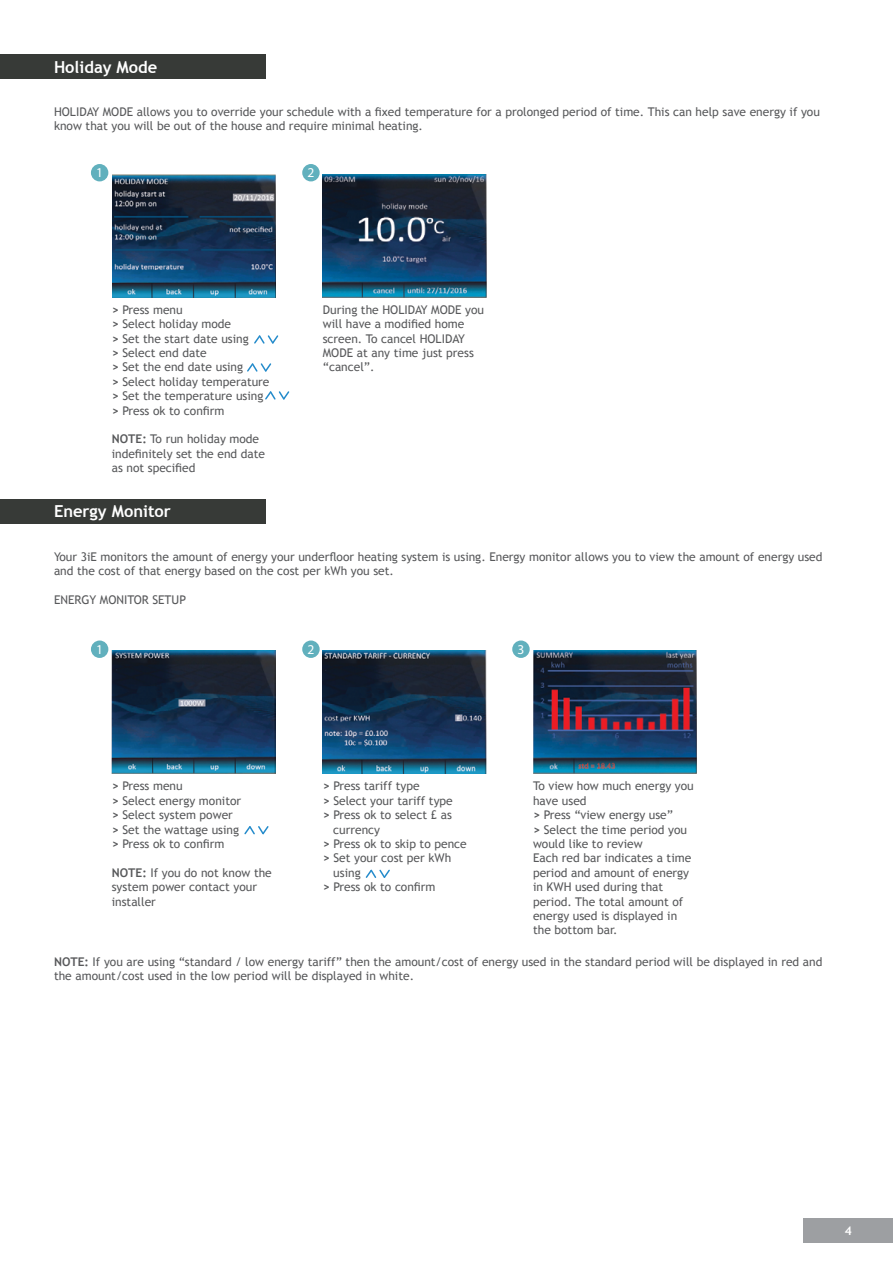
<style>
.page{position:relative;width:893px;height:1263px;background:#fff}
.page>*{position:absolute;margin:0;border:0;box-sizing:border-box;transform-origin:0 0}
.t1{font:700 16.5px "Trebuchet MS";color:#fff}
.t2{font:13.5px "Myriad Pro";color:#fff}
.t3{font:12px/14.4px "Trebuchet MS";color:#58595b}
.t4{font:700 12px "Trebuchet MS";color:#fff}
.s1{font-weight:700}
</style>
<div class="page">
<div style="left:0;top:54px;width:266px;height:25px;background:#373a37"></div>
<div style="left:0;top:499px;width:266px;height:24px;background:#373a37"></div>
<div style="left:91px;top:164px;width:17px;height:17px;background:#61b0bd;border-radius:50%"></div>
<div style="left:302px;top:164px;width:18px;height:17px;background:#61b0bd;border-radius:50%"></div>
<div style="left:91px;top:640px;width:17px;height:18px;background:#61b0bd;border-radius:50%"></div>
<div style="left:302px;top:640px;width:18px;height:18px;background:#61b0bd;border-radius:50%"></div>
<div style="left:512px;top:640px;width:18px;height:18px;background:#61b0bd;border-radius:50%"></div>
<img style="left:113px;top:174px;width:163px;height:123px">
<img style="left:323px;top:174px;width:163px;height:123px">
<img style="left:112px;top:651px;width:163px;height:123px">
<img style="left:323px;top:651px;width:163px;height:123px">
<img style="left:533px;top:651px;width:163px;height:123px">
<div style="left:804px;top:1218px;width:89px;height:25px;background:#9d9fa2"></div>
<svg style="left:254px;top:335px;width:25px;height:9px"></svg>
<svg style="left:247px;top:363px;width:25px;height:9px"></svg>
<svg style="left:265px;top:391px;width:25px;height:9px"></svg>
<svg style="left:244px;top:826px;width:25px;height:9px"></svg>
<svg style="left:365px;top:869px;width:25px;height:9px"></svg>
<h1 class="t1" style="left:54px;top:56px;width:105px">Holiday Mode</h1>
<p class="t3" style="left:54px;top:104px;width:767px">HOLIDAY MODE allows you to override your schedule with a fixed temperature for a prolonged period of time. This can help save energy if you know that you will be out of the house and require minimal heating.</p>
<p class="t2" style="left:96px;top:164px;width:8px">1</p>
<p class="t2" style="left:307px;top:164px;width:8px">2</p>
<p class="t3" style="left:112px;top:302px;width:159px"><span class="s1">&gt;</span> Press menu<br><span class="s1">&gt;</span> Select holiday mode<br><span class="s1">&gt;</span> Set the start date using<br><span class="s1">&gt;</span> Select end date<br><span class="s1">&gt;</span> Set the end date using<br><span class="s1">&gt;</span> Select holiday temperature <span class="s1">&gt;</span> Set the temperature using <span class="s1">&gt;</span> Press ok to confirm</p>
<p class="t3" style="left:112px;top:432px;width:155px"><span class="s1">NOTE:</span> To run holiday mode indefinitely set the end date as not specified</p>
<h1 class="t1" style="left:54px;top:501px;width:118px">Energy Monitor</h1>
<p class="t3" style="left:323px;top:302px;width:163px">During the HOLIDAY MODE you will have a modified home screen. To cancel HOLIDAY<br>MODE at any time just press “cancel”.</p>
<p class="t3" style="left:54px;top:549px;width:770px">Your 3iE monitors the amount of energy your underfloor heating system is using. Energy monitor allows you to view the amount of energy used and the cost of that energy based on the cost per kWh you set.</p>
<p class="t3" style="left:54px;top:592px;width:134px">ENERGY MONITOR SETUP</p>
<p class="t2" style="left:96px;top:641px;width:8px">1</p>
<p class="t2" style="left:307px;top:641px;width:8px">2</p>
<p class="t2" style="left:517px;top:641px;width:8px">3</p>
<p class="t3" style="left:112px;top:779px;width:131px"><span class="s1">&gt;</span> Press menu<br><span class="s1">&gt;</span> Select energy monitor <span class="s1">&gt;</span> Select system power <span class="s1">&gt;</span> Set the wattage using <span class="s1">&gt;</span> Press ok to confirm</p>
<p class="t3" style="left:112px;top:865px;width:162px"><span class="s1">NOTE:</span> If you do not know the system power contact your installer</p>
<p class="t3" style="left:323px;top:779px;width:98px"><span class="s1">&gt;</span> Press tariff type</p>
<p class="t3" style="left:323px;top:793px;width:132px"><span class="s1">&gt;</span> Select your tariff type</p>
<p class="t3" style="left:323px;top:808px;width:131px"><span class="s1">&gt;</span> Press ok to select £ as</p>
<p class="t3" style="left:333px;top:822px;width:48px">currency</p>
<p class="t3" style="left:323px;top:837px;width:145px"><span class="s1">&gt;</span> Press ok to skip to pence</p>
<p class="t3" style="left:323px;top:851px;width:130px"><span class="s1">&gt;</span> Set your cost per kWh</p>
<p class="t3" style="left:333px;top:865px;width:29px">using</p>
<p class="t3" style="left:323px;top:880px;width:114px"><span class="s1">&gt;</span> Press ok to confirm</p>
<p class="t3" style="left:533px;top:779px;width:162px">To view how much energy you have used<br><span class="s1">&gt;</span> Press “view energy use”<br><span class="s1">&gt;</span> Select the time period you would like to review<br>Each red bar indicates a time period and amount of energy in KWH used during that period. The total amount of energy used is displayed in the bottom bar.</p>
<p class="t3" style="left:54px;top:954px;width:770px"><span class="s1">NOTE:</span> If you are using “standard / low energy tariff” then the amount/cost of energy used in the standard period will be displayed in red and the amount/cost used in the low period will be displayed in white.</p>
<p class="t4" style="left:845px;top:1223px;width:9px">4</p>
</div>
